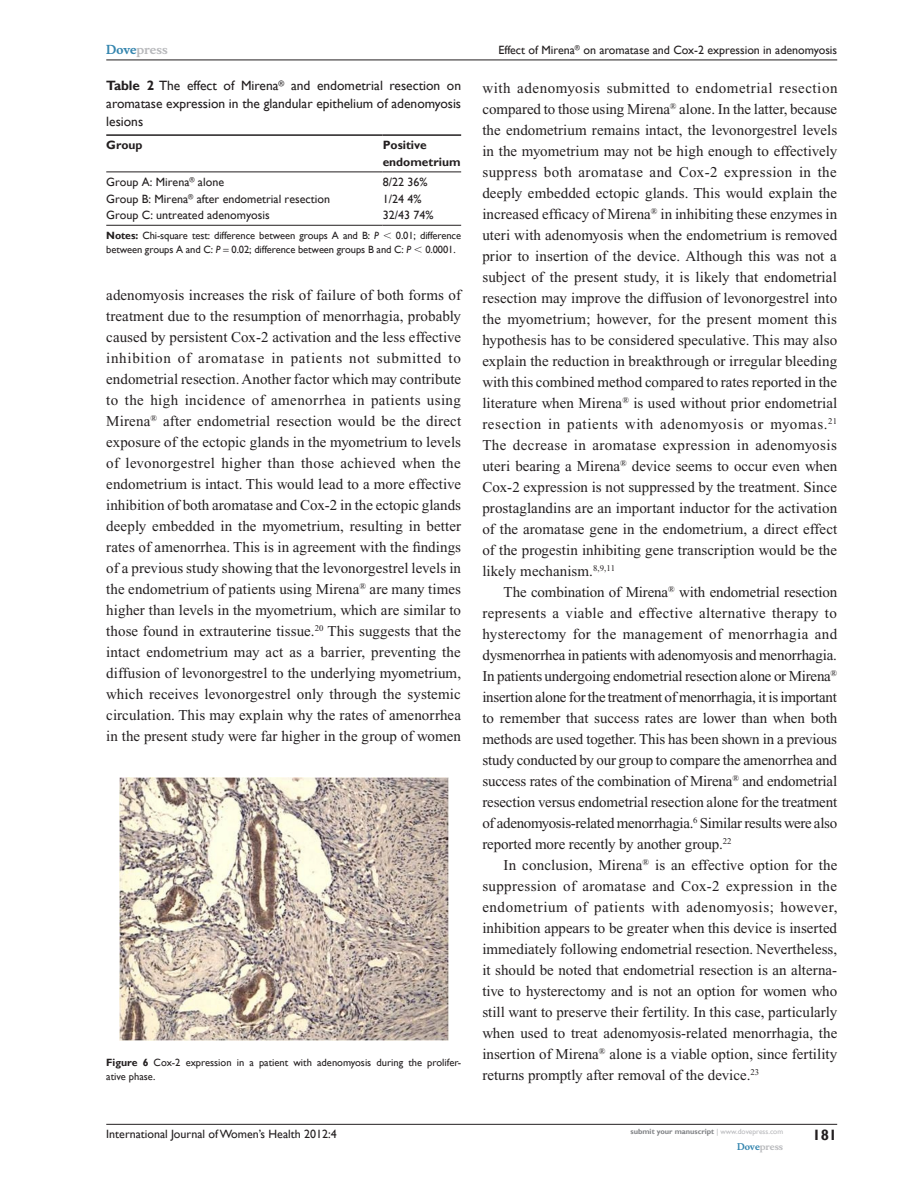
<style>
.page{position:relative;width:918px;height:1188px;background:#fff}
.page>*{position:absolute;margin:0;border:0;box-sizing:border-box;transform-origin:0 0}
.t1{font:15px/21px "Times New Roman";color:#231f20;text-align:justify}
.t2{font:700 15px "Gill Sans";color:#231f20}
.t3{font:13.5px/18px "Gill Sans";color:#231f20;text-align:justify}
.t4{font:12px "Gill Sans";color:#231f20}
.t5{font:700 12px/16.5px "Gill Sans";color:#231f20}
.t6{font:700 12px "Musee";color:#b8b9bc}
.t7{font:10.5px/13.5px "Gill Sans";letter-spacing:-.01em;color:#231f20}
.t8{font:700 9px "Musee";color:#b8b9bc}
.t9{font:700 7.5px "Gill Sans";color:#808285}
.s1{color:#3485ae}
.s2{font-weight:700}
.s3{font-style:italic}
.s4{font-family:"Mathematical Pi One"}
.s5{font-weight:400;color:#b8b9bc}
</style>
<div class="page">
<hr style="left:106px;top:172px;width:277px;height:1px;background:#231f20">
<hr style="left:383px;top:172px;width:78px;height:1px;background:#231f20">
<hr style="left:106px;top:225px;width:277px;height:1px;background:#231f20">
<hr style="left:383px;top:225px;width:78px;height:1px;background:#231f20">
<hr style="left:106px;top:134px;width:277px;height:2px;background:#231f20">
<hr style="left:383px;top:134px;width:78px;height:2px;background:#231f20">
<img style="left:119px;top:778px;width:329px;height:263px">
<hr style="left:106px;top:1124px;width:731px;height:1px;background:#231f20">
<hr style="left:106px;top:60px;width:731px;height:1px;background:#231f20">
<p class="t6" style="left:106px;top:43px;width:63px"><span class="s1">Dove</span>press</p>
<p class="t3" style="left:106px;top:77px;width:356px"><span class="s2">Table 2</span> The effect of Mirena<sup>®</sup> and endometrial resection on aromatase expression in the glandular epithelium of adenomyosis lesions</p>
<p class="t5" style="left:106px;top:137px;width:38px">Group</p>
<p class="t5" style="left:383px;top:137px;width:79px">Positive endometrium</p>
<p class="t4" style="left:106px;top:175px;width:119px">Group A: Mirena<sup>®</sup> alone</p>
<p class="t4" style="left:383px;top:175px;width:46px">8/22 36%</p>
<p class="t4" style="left:106px;top:192px;width:225px">Group B: Mirena<sup>®</sup> after endometrial resection</p>
<p class="t4" style="left:383px;top:192px;width:40px">1/24 4%</p>
<p class="t4" style="left:106px;top:208px;width:165px">Group C: untreated adenomyosis</p>
<p class="t4" style="left:383px;top:208px;width:52px">32/43 74%</p>
<p class="t7" style="left:106px;top:229px;width:356px"><span class="s2">Notes:</span> Chi-square test: difference between groups A and B: <span class="s3">P</span> <span class="s4">,</span> 0.01; difference between groups A and C: <span class="s3">P</span> 0.02; difference between groups B and C: <span class="s3">P</span> <span class="s4">,</span> 0.0001.</p>
<p class="t1" style="left:106px;top:284px;width:356px">adenomyosis increases the risk of failure of both forms of treatment due to the resumption of menorrhagia, probably caused by persistent Cox-2 activation and the less effective inhibition of aromatase in patients not submitted to endometrial resection. Another factor which may contribute to the high incidence of amenorrhea in patients using Mirena<sup>®</sup> after endometrial resection would be the direct exposure of the ectopic glands in the myometrium to levels of levonorgestrel higher than those achieved when the endometrium is intact. This would lead to a more effective inhibition of both aromatase and Cox-2 in the ectopic glands deeply embedded in the myometrium, resulting in better rates of amenorrhea. This is in agreement with the findings of a previous study showing that the levonorgestrel levels in the endometrium of patients using Mirena<sup>®</sup> are many times higher than levels in the myometrium, which are similar to those found in extrauterine tissue.<sup>20</sup> This suggests that the intact endometrium may act as a barrier, preventing the diffusion of levonorgestrel to the underlying myometrium, which receives levonorgestrel only through the systemic circulation. This may explain why the rates of amenorrhea in the present study were far higher in the group of women</p>
<p class="t7" style="left:106px;top:1056px;width:355px"><span class="s2">Figure 6</span> Cox-2 expression in a patient with adenomyosis during the prolifer&shy;ative phase.</p>
<p class="t4" style="left:106px;top:1127px;width:232px">International Journal of Women’s Health 2012:4</p>
<p class="t4" style="left:498px;top:43px;width:340px">Effect of Mirena<sup>®</sup> on aromatase and Cox-2 expression in adenomyosis</p>
<p class="t1" style="left:482px;top:77px;width:357px">with adenomyosis submitted to endometrial resection compared to those using Mirena<sup>®</sup> alone. In the latter, because the endometrium remains intact, the levonorgestrel levels in the myometrium may not be high enough to effectively suppress both aromatase and Cox-2 expression in the deeply embedded ectopic glands. This would explain the increased efficacy of Mirena<sup>®</sup> in inhibiting these enzymes in uteri with adenomyosis when the endometrium is removed prior to insertion of the device. Although this was not a subject of the present study, it is likely that endometrial resection may improve the diffusion of levonorgestrel into the myometrium; however, for the present moment this hypothesis has to be considered speculative. This may also explain the reduction in breakthrough or irregular bleeding with this combined method compared to rates reported in the literature when Mirena<sup>®</sup> is used without prior endometrial resection in patients with adenomyosis or myomas.<sup>21<br></sup>The decrease in aromatase expression in adenomyosis uteri bearing a Mirena<sup>®</sup> device seems to occur even when Cox-2 expression is not suppressed by the treatment. Since prostaglandins are an important inductor for the activation of the aromatase gene in the endometrium, a direct effect of the progestin inhibiting gene transcription would be the likely mechanism.<sup>8,9,11</sup></p>
<p class="t1" style="left:482px;top:581px;width:356px;text-indent:21px">The combination of Mirena<sup>®</sup> with endometrial resection represents a viable and effective alternative therapy to hysterectomy for the management of menorrhagia and dysmenorrhea in patients with adenomyosis and menorrhagia.<br>In patients undergoing endometrial resection alone or Mirena<sup>® </sup>insertion alone for the treatment of menorrhagia, it is important to remember that success rates are lower than when both methods are used together. This has been shown in a previous study conducted by our group to compare the amenorrhea and success rates of the combination of Mirena<sup>®</sup> and endometrial resection versus endometrial resection alone for the treatment of adenomyosis-related menorrhagia.<sup>6</sup> Similar results were also reported more recently by another group.<sup>22</sup></p>
<p class="t1" style="left:482px;top:854px;width:357px;text-indent:21px">In conclusion, Mirena<sup>®</sup> is an effective option for the suppression of aromatase and Cox-2 expression in the endometrium of patients with adenomyosis; however, inhibition appears to be greater when this device is inserted immediately following endometrial resection. Nevertheless, it should be noted that endometrial resection is an alterna&shy;tive to hysterectomy and is not an option for women who still want to preserve their fertility. In this case, particularly when used to treat adenomyosis-related menorrhagia, the insertion of Mirena<sup>®</sup> alone is a viable option, since fertility returns promptly after removal of the device.<sup>23</sup></p>
<p class="t9" style="left:631px;top:1127px;width:154px">submit your manuscript <span class="s5">| www.dovepress.com</span></p>
<p class="t8" style="left:737px;top:1141px;width:48px"><span class="s1">Dove</span>press</p>
<p class="t2" style="left:812px;top:1126px;width:26px">181</p>
</div>
